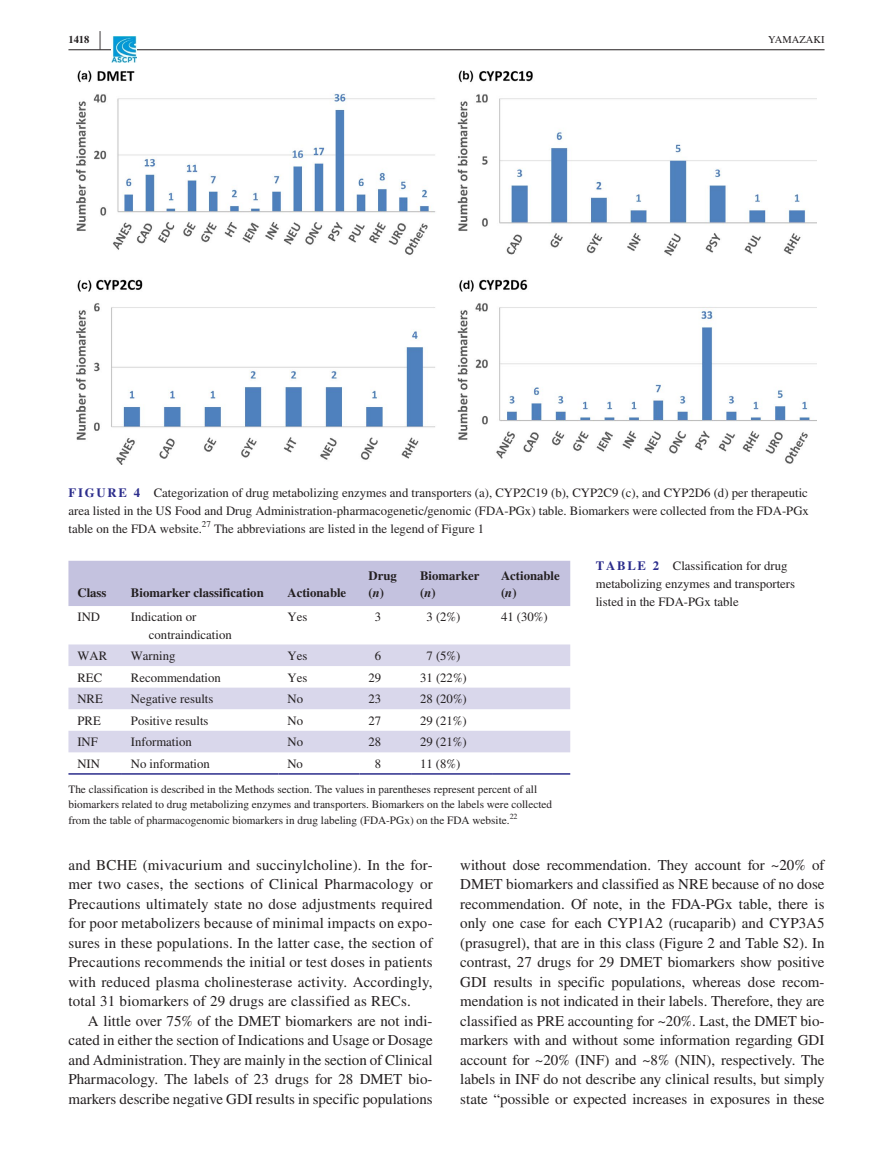
<style>
.page{position:relative;width:893px;height:1174px;background:#fff}
.page>*{position:absolute;margin:0;border:0;box-sizing:border-box;transform-origin:0 0}
.t1{font:700 25.95px "STIX";color:#231f20;scale:.36 1}
.t2{font:15px/19.5px "STIX";color:#231f20;text-align:justify}
.t3{font:12.75px/18px "STIX";color:#231f20}
.t4{font:700 12.75px/17.2px "STIX";color:#231f20}
.t5{font:11.25px/15.8px "STIX";color:#231f20}
.t6{font:10.5px "STIX";color:#231f20}
.t7{font:700 10.5px "STIX";color:#231f20}
.t8{font:8.85px "STIX";color:#231f20}
.t9{font:7.8px "STIX";color:#231f20}
.s1{font-weight:700;color:#2c2d8c}
.s2{font-style:italic}
</style>
<div class="page">
<hr style="left:68px;top:49px;width:756px;height:1px;background:#231f20">
<img style="left:111px;top:37px;width:26px;height:25px">
<img style="left:77px;top:70px;width:739px;height:395px">
<div style="left:68px;top:561px;width:502px;height:45px;background:#c4c2df"></div>
<svg style="left:68px;top:644px;width:502px;height:108px;fill:#d9d7eb"></svg>
<hr style="left:68px;top:773px;width:54px;height:1px;background:#2c2d8c">
<hr style="left:122px;top:773px;width:156px;height:1px;background:#2c2d8c">
<hr style="left:278px;top:773px;width:82px;height:1px;background:#2c2d8c">
<hr style="left:360px;top:773px;width:51px;height:1px;background:#2c2d8c">
<hr style="left:411px;top:773px;width:81px;height:1px;background:#2c2d8c">
<hr style="left:492px;top:773px;width:78px;height:1px;background:#2c2d8c">
<p class="t7" style="left:68px;top:33px;width:22px">1418</p>
<h1 class="t1" style="left:99px;top:25px;width:7px">|</h1>
<p class="t6" style="left:768px;top:32px;width:58px">YAMAZAKI</p>
<p class="t3" style="left:68px;top:484px;width:742px;text-align:justify"><span class="s1">FIGURE 4</span> Categorization of drug metabolizing enzymes and transporters (a), CYP2C19 (b), CYP2C9 (c), and CYP2D6 (d) per therapeutic area listed in the US Food and Drug Administration-pharmacogenetic/genomic (FDA-PGx) table. Biomarkers were collected from the FDA-PGx table on the FDA website.</p>
<p class="t8" style="left:202px;top:518px;width:10px">27</p>
<p class="t3" style="left:214px;top:520px;width:272px">The abbreviations are listed in the legend of Figure 1</p>
<p class="t4" style="left:77px;top:584px;width:31px">Class</p>
<p class="t4" style="left:131px;top:584px;width:134px">Biomarker classification</p>
<p class="t4" style="left:287px;top:584px;width:60px">Actionable</p>
<p class="t4" style="left:369px;top:566px;width:30px">Drug (<span class="s2">n</span>)</p>
<p class="t4" style="left:420px;top:566px;width:61px">Biomarker (<span class="s2">n</span>)</p>
<p class="t4" style="left:501px;top:566px;width:60px">Actionable (<span class="s2">n</span>)</p>
<p class="t3" style="left:77px;top:609px;width:24px">IND</p>
<p class="t3" style="left:149px;top:609px;width:84px;line-height:17.2px;text-indent:-18px">Indication or contraindication</p>
<p class="t3" style="left:287px;top:609px;width:21px">Yes</p>
<p class="t3" style="left:375px;top:609px;width:8px">3</p>
<p class="t3" style="left:426px;top:609px;width:35px">3 (2%)</p>
<p class="t3" style="left:501px;top:609px;width:48px">41 (30%)</p>
<p class="t3" style="left:77px;top:647px;width:31px">WAR</p>
<p class="t3" style="left:131px;top:647px;width:46px">Warning</p>
<p class="t3" style="left:287px;top:647px;width:21px">Yes</p>
<p class="t3" style="left:375px;top:647px;width:8px">6</p>
<p class="t3" style="left:426px;top:647px;width:35px">7 (5%)</p>
<p class="t3" style="left:77px;top:669px;width:26px">REC</p>
<p class="t3" style="left:131px;top:669px;width:91px">Recommendation</p>
<p class="t3" style="left:287px;top:669px;width:21px">Yes</p>
<p class="t3" style="left:369px;top:669px;width:14px">29</p>
<p class="t3" style="left:420px;top:669px;width:48px">31 (22%)</p>
<p class="t3" style="left:77px;top:691px;width:27px">NRE</p>
<p class="t3" style="left:131px;top:691px;width:84px">Negative results</p>
<p class="t3" style="left:287px;top:691px;width:17px">No</p>
<p class="t3" style="left:369px;top:691px;width:14px">23</p>
<p class="t3" style="left:420px;top:691px;width:48px">28 (20%)</p>
<p class="t3" style="left:77px;top:712px;width:25px">PRE</p>
<p class="t3" style="left:131px;top:712px;width:79px">Positive results</p>
<p class="t3" style="left:287px;top:712px;width:17px">No</p>
<p class="t3" style="left:369px;top:712px;width:14px">27</p>
<p class="t3" style="left:420px;top:712px;width:48px">29 (21%)</p>
<p class="t3" style="left:77px;top:734px;width:22px">INF</p>
<p class="t3" style="left:131px;top:734px;width:62px">Information</p>
<p class="t3" style="left:287px;top:734px;width:17px">No</p>
<p class="t3" style="left:369px;top:734px;width:14px">28</p>
<p class="t3" style="left:420px;top:734px;width:48px">29 (21%)</p>
<p class="t3" style="left:77px;top:755px;width:24px">NIN</p>
<p class="t3" style="left:131px;top:755px;width:80px">No information</p>
<p class="t3" style="left:287px;top:755px;width:17px">No</p>
<p class="t3" style="left:375px;top:755px;width:8px">8</p>
<p class="t3" style="left:420px;top:755px;width:42px">11 (8%)</p>
<p class="t5" style="left:68px;top:781px;width:485px">The classification is described in the Methods section. The values in parentheses represent percent of all biomarkers related to drug metabolizing enzymes and transporters. Biomarkers on the labels were collected from the table of pharmacogenomic biomarkers in drug labeling (FDA-PGx) on the FDA website.</p>
<p class="t9" style="left:510px;top:811px;width:9px">22</p>
<p class="t3" style="left:596px;top:558px;width:201px"><span class="s1">TABLE 2</span> Classification for drug metabolizing enzymes and transporters listed in the FDA-PGx table</p>
<p class="t2" style="left:68px;top:856px;width:366px">and BCHE (mivacurium and succinylcholine). In the for&shy;mer two cases, the sections of Clinical Pharmacology or Precautions ultimately state no dose adjustments required for poor metabolizers because of minimal impacts on expo&shy;sures in these populations. In the latter case, the section of Precautions recommends the initial or test doses in patients with reduced plasma cholinesterase activity. Accordingly, total 31 biomarkers of 29 drugs are classified as RECs.</p>
<p class="t2" style="left:68px;top:1012px;width:366px;text-indent:20px">A little over 75% of the DMET biomarkers are not indi&shy;cated in either the section of Indications and Usage or Dosage and Administration. They are mainly in the section of Clinical Pharmacology. The labels of 23 drugs for 28 DMET bio&shy;markers describe negative GDI results in specific populations</p>
<p class="t2" style="left:460px;top:856px;width:366px">without dose recommendation. They account for ~20% of DMET biomarkers and classified as NRE because of no dose recommendation. Of note, in the FDA-PGx table, there is only one case for each CYP1A2 (rucaparib) and CYP3A5 (prasugrel), that are in this class (Figure 2 and Table S2). In contrast, 27 drugs for 29 DMET biomarkers show positive GDI results in specific populations, whereas dose recom&shy;mendation is not indicated in their labels. Therefore, they are classified as PRE accounting for ~20%. Last, the DMET bio&shy;markers with and without some information regarding GDI account for ~20% (INF) and ~8% (NIN), respectively. The labels in INF do not describe any clinical results, but simply state “possible or expected increases in exposures in these</p>
</div>
